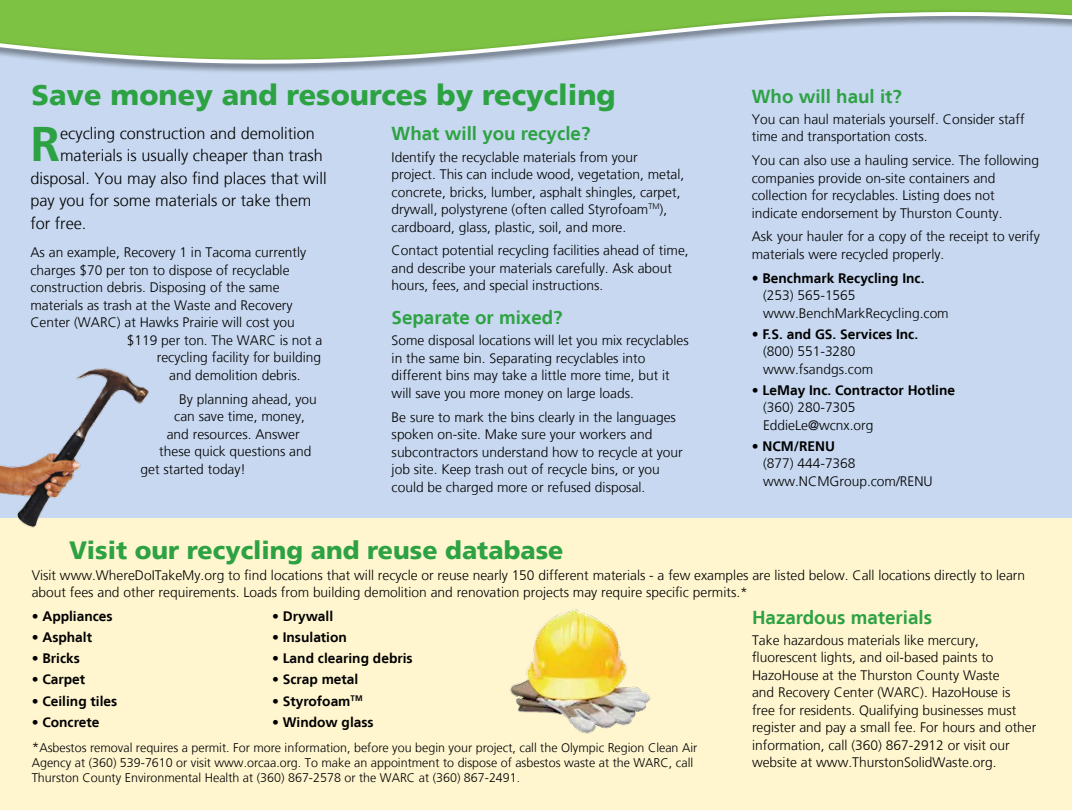
<style>
.page{position:relative;width:1072px;height:810px;background:#fff6d0}
.page>*{position:absolute;margin:0;border:0;box-sizing:border-box;transform-origin:0 0}
.t1{font:700 48.5px "Frutiger LT";color:#2da243}
.t2{font:900 28.75px "Frutiger LT";color:#2da243}
.t3{font:900 25px "Frutiger LT";color:#2da243}
.t4{font:700 18.75px "Frutiger LT";color:#2da243}
.t5{font:300 16.25px "Frutiger LT";color:#000}
.t6{font:300 13.75px/17.5px "Frutiger LT";color:#000}
.t7{font:700 13.75px "Frutiger LT";color:#000}
.t8{font:300 12.5px/15px "Frutiger LT";color:#000}
.s1{font-weight:700}
.s2{font-size:13.75px}
</style>
<div class="page">
<div style="left:0;top:0;width:1072px;height:518px;background:#c7d8f0"></div>
<svg style="left:0;top:0;width:1072px;height:71px;fill:#7dc242"></svg>
<img style="left:0;top:368px;width:149px;height:160px">
<img style="left:509px;top:609px;width:142px;height:125px">
<h2 class="t2" style="left:32px;top:78px;width:586px">Save money and resources by recycling</h2>
<h3 class="t4" style="left:392px;top:123px;width:200px">What will you recycle?</h3>
<p class="t6" style="left:391px;top:148px;width:294px">Identify the recyclable materials from your project. This can include wood, vegetation, metal, concrete, bricks, lumber, asphalt shingles, carpet, drywall, polystyrene (often called Styrofoam<sup>TM</sup>), cardboard, glass, plastic, soil, and more.</p>
<p class="t6" style="left:391px;top:242px;width:298px">Contact potential recycling facilities ahead of time, and describe your materials carefully. Ask about hours, fees, and special instructions.</p>
<h3 class="t4" style="left:392px;top:307px;width:172px">Separate or mixed?</h3>
<p class="t6" style="left:392px;top:332px;width:299px">Some disposal locations will let you mix recyclables in the same bin. Separating recyclables into different bins may take a little more time, but it will save you more money on large loads.</p>
<p class="t6" style="left:392px;top:408px;width:293px">Be sure to mark the bins clearly in the languages spoken on-site. Make sure your workers and subcontractors understand how to recycle at your job site. Keep trash out of recycle bins, or you could be charged more or refused disposal.</p>
<h1 class="t1" style="left:30px;top:116px;width:31px">R</h1>
<p class="t5" style="left:60px;top:124px;width:256px">ecycling construction and demolition</p>
<p class="t5" style="left:60px;top:146px;width:264px">materials is usually cheaper than trash</p>
<p class="t5" style="left:30px;top:169px;width:298px">disposal. You may also find places that will</p>
<p class="t5" style="left:30px;top:191px;width:282px">pay you for some materials or take them</p>
<p class="t5" style="left:30px;top:214px;width:57px">for free.</p>
<p class="t6" style="left:30px;top:244px;width:277px">As an example, Recovery 1 in Tacoma currently</p>
<p class="t6" style="left:30px;top:262px;width:261px">charges $70 per ton to dispose of recyclable</p>
<p class="t6" style="left:30px;top:279px;width:251px">construction debris. Disposing of the same</p>
<p class="t6" style="left:30px;top:297px;width:264px">materials as trash at the Waste and Recovery</p>
<p class="t6" style="left:30px;top:314px;width:266px">Center (WARC) at Hawks Prairie will cost you</p>
<p class="t6" style="left:127px;top:332px;width:197px">$119 per ton. The WARC is not a</p>
<p class="t6" style="left:157px;top:349px;width:166px">recycling facility for building</p>
<p class="t6" style="left:169px;top:367px;width:133px">and demolition debris.</p>
<p class="t6" style="left:179px;top:390px;width:139px">By planning ahead, you</p>
<p class="t6" style="left:174px;top:408px;width:132px">can save time, money,</p>
<p class="t6" style="left:167px;top:425px;width:134px">and resources. Answer</p>
<p class="t6" style="left:159px;top:443px;width:154px">these quick questions and</p>
<p class="t6" style="left:140px;top:460px;width:107px">get started today!</p>
<h3 class="t4" style="left:752px;top:85px;width:152px">Who will haul it?</h3>
<p class="t6" style="left:752px;top:110px;width:274px">You can haul materials yourself. Consider staff time and transportation costs.</p>
<p class="t6" style="left:752px;top:152px;width:289px">You can also use a hauling service. The following companies provide on-site containers and collection for recyclables. Listing does not indicate endorsement by Thurston County.</p>
<p class="t6" style="left:752px;top:228px;width:289px">Ask your hauler for a copy of the receipt to verify materials were recycled properly.</p>
<p class="t6" style="left:763px;top:269px;width:187px;text-indent:-11px">• <span class="s1">Benchmark Recycling Inc. </span>(253) 565-1565 www.BenchMarkRecycling.com</p>
<p class="t6" style="left:763px;top:325px;width:157px;text-indent:-11px">• <span class="s1">F.S. and GS. Services Inc. </span>(800) 551-3280 www.fsandgs.com</p>
<p class="t7" style="left:752px;top:382px;width:205px">• LeMay Inc. Contractor Hotline</p>
<p class="t6" style="left:763px;top:399px;width:112px">(360) 280-7305<br>EddieLe@wcnx.org</p>
<p class="t7" style="left:752px;top:438px;width:85px">• NCM/RENU</p>
<p class="t6" style="left:763px;top:455px;width:171px">(877) 444-7368 www.NCMGroup.com/RENU</p>
<h3 class="t3" style="left:69px;top:535px;width:496px">Visit our recycling and reuse database</h3>
<p class="t6" style="left:32px;top:567px;width:995px">Visit www.WhereDoITakeMy.org to find locations that will recycle or reuse nearly 150 different materials - a few examples are listed below. Call locations directly to learn about fees and other requirements. Loads from building demolition and renovation projects may require specific permits.*</p>
<p class="t7" style="left:32px;top:608px;width:82px">• Appliances</p>
<p class="t7" style="left:32px;top:629px;width:62px">• Asphalt</p>
<p class="t7" style="left:32px;top:651px;width:50px">• Bricks</p>
<p class="t7" style="left:32px;top:672px;width:55px">• Carpet</p>
<p class="t7" style="left:32px;top:693px;width:87px">• Ceiling tiles</p>
<p class="t7" style="left:32px;top:714px;width:69px">• Concrete</p>
<p class="t7" style="left:272px;top:608px;width:63px">• Drywall</p>
<p class="t7" style="left:272px;top:629px;width:76px">• Insulation</p>
<p class="t7" style="left:272px;top:651px;width:142px">• Land clearing debris</p>
<p class="t7" style="left:272px;top:672px;width:88px">• Scrap metal</p>
<p class="t7" style="left:272px;top:693px;width:92px">• Styrofoam<sup>TM</sup></p>
<p class="t7" style="left:272px;top:714px;width:103px">• Window glass</p>
<p class="t8" style="left:32px;top:740px;width:667px"><span class="s2">*</span>Asbestos removal requires a permit. For more information, before you begin your project, call the Olympic Region Clean Air<br>Agency at (360) 539-7610 or visit www.orcaa.org. To make an appointment to dispose of asbestos waste at the WARC, call<br>Thurston County Environmental Health at (360) 867-2578 or the WARC at (360) 867-2491.</p>
<h3 class="t4" style="left:752px;top:606px;width:181px">Hazardous materials</h3>
<p class="t6" style="left:752px;top:631px;width:286px">Take hazardous materials like mercury, fluorescent lights, and oil-based paints to HazoHouse at the Thurston County Waste<br>and Recovery Center (WARC). HazoHouse is free for residents. Qualifying businesses must register and pay a small fee. For hours and other information, call (360) 867-2912 or visit our website at www.ThurstonSolidWaste.org.</p>
</div>
